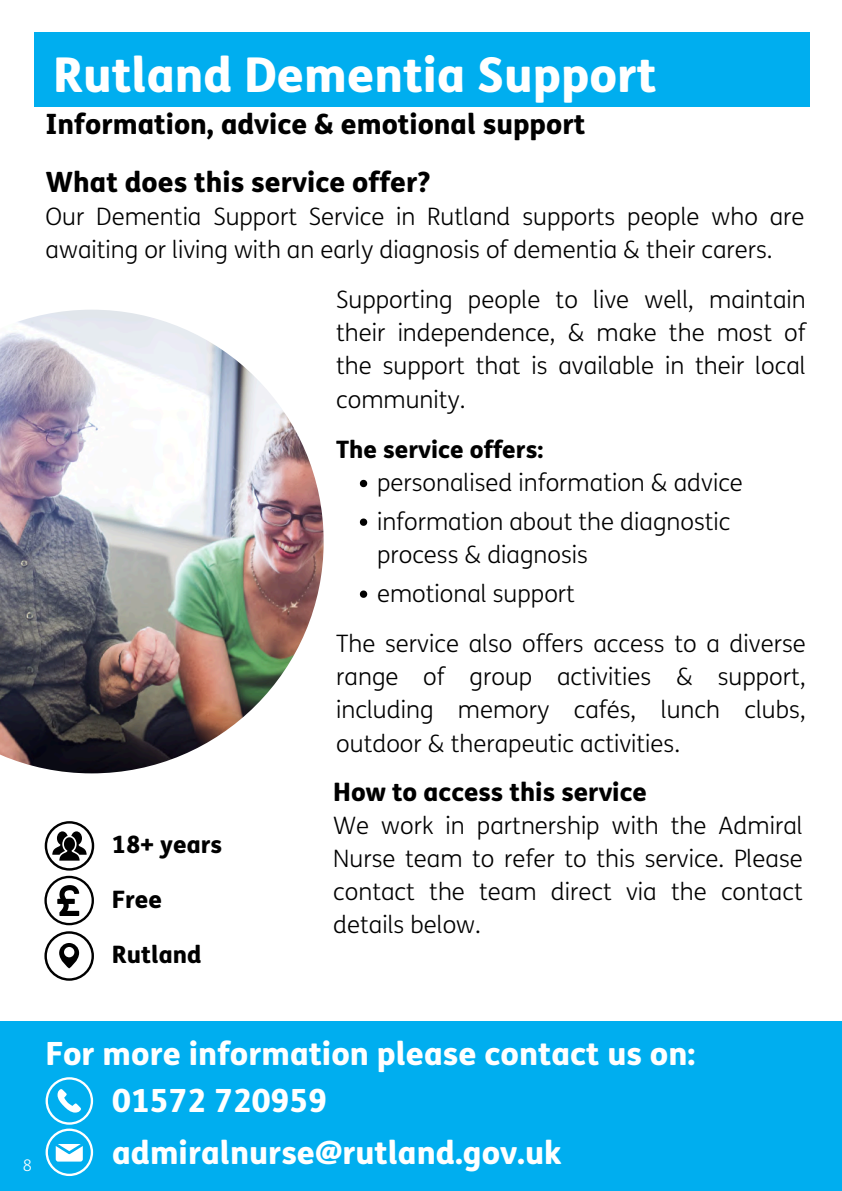
<style>
.page{position:relative;width:842px;height:1191px;background:#fff}
.page>*{position:absolute;margin:0;border:0;box-sizing:border-box;transform-origin:0 0}
.t1{font:800 48px "FS Me";color:#fff}
.t2{font:800 32px "FS Me";color:#fff}
.t3{font:800 28px "FS Me";color:#000}
.t4{font:800 25.4px "FS Me";color:#000}
.t5{font:300 24px/33.4px "FS Me";color:#000;text-align:justify}
.t6{font:800 24px "FS Me";color:#000}
.t7{font:300 16px "FS Me";color:#fff}
</style>
<div class="page">
<div style="left:34px;top:33px;width:775px;height:74px;background:#00aeef"></div>
<div style="left:0;top:1021px;width:842px;height:170px;background:#00aeef"></div>
<svg style="left:46px;top:1077px;width:47px;height:99px"></svg>
<img style="left:0;top:310px;width:323px;height:463px">
<svg style="left:44px;top:931px;width:50px;height:50px"></svg>
<svg style="left:44px;top:821px;width:50px;height:104px"></svg>
<svg style="left:360px;top:480px;width:7px;height:7px"></svg>
<svg style="left:360px;top:519px;width:7px;height:7px"></svg>
<svg style="left:360px;top:591px;width:7px;height:7px"></svg>
<p class="t1" style="left:53px;top:45px;width:605px">Rutland Dementia Support</p>
<h3 class="t3" style="left:46px;top:106px;width:541px">Information, advice &amp; emotional support</h3>
<h3 class="t3" style="left:46px;top:164px;width:386px">What does this service offer?</h3>
<h1 class="t5" style="left:46px;top:201px;width:760px">Our Dementia Support Service in Rutland supports people who are awaiting or living with an early diagnosis of dementia &amp; their carers.</h1>
<h4 class="t6" style="left:112px;top:830px;width:112px">18+ years</h4>
<h4 class="t6" style="left:112px;top:884px;width:52px">Free</h4>
<h4 class="t6" style="left:112px;top:940px;width:91px">Rutland</h4>
<p class="t5" style="left:336px;top:283px;width:471px">Supporting people to live well, maintain their independence, &amp; make the most of the support that is available in their local community.</p>
<h4 class="t6" style="left:336px;top:435px;width:209px">The service offers:</h4>
<p class="t5" style="left:377px;top:466px;width:367px">personalised information &amp; advice</p>
<p class="t5" style="left:377px;top:505px;width:355px">information about the diagnostic process &amp; diagnosis</p>
<p class="t5" style="left:377px;top:577px;width:199px">emotional support</p>
<p class="t5" style="left:336px;top:627px;width:471px">The service also offers access to a diverse range of group activities &amp; support, including memory cafés, lunch clubs, outdoor &amp; therapeutic activities.</p>
<p class="t4" style="left:333px;top:776px;width:315px">How to access this service</p>
<h2 class="t5" style="left:333px;top:810px;width:471px">We work in partnership with the Admiral Nurse team to refer to this service. Please contact the team direct via the contact details below.</h2>
<p class="t7" style="left:23px;top:1156px;width:11px">8</p>
<p class="t2" style="left:46px;top:1034px;width:651px">For more information please contact us on:</p>
<p class="t2" style="left:112px;top:1081px;width:216px">01572 720959</p>
<p class="t2" style="left:112px;top:1132px;width:451px">admiralnurse@rutland.gov.uk</p>
</div>
